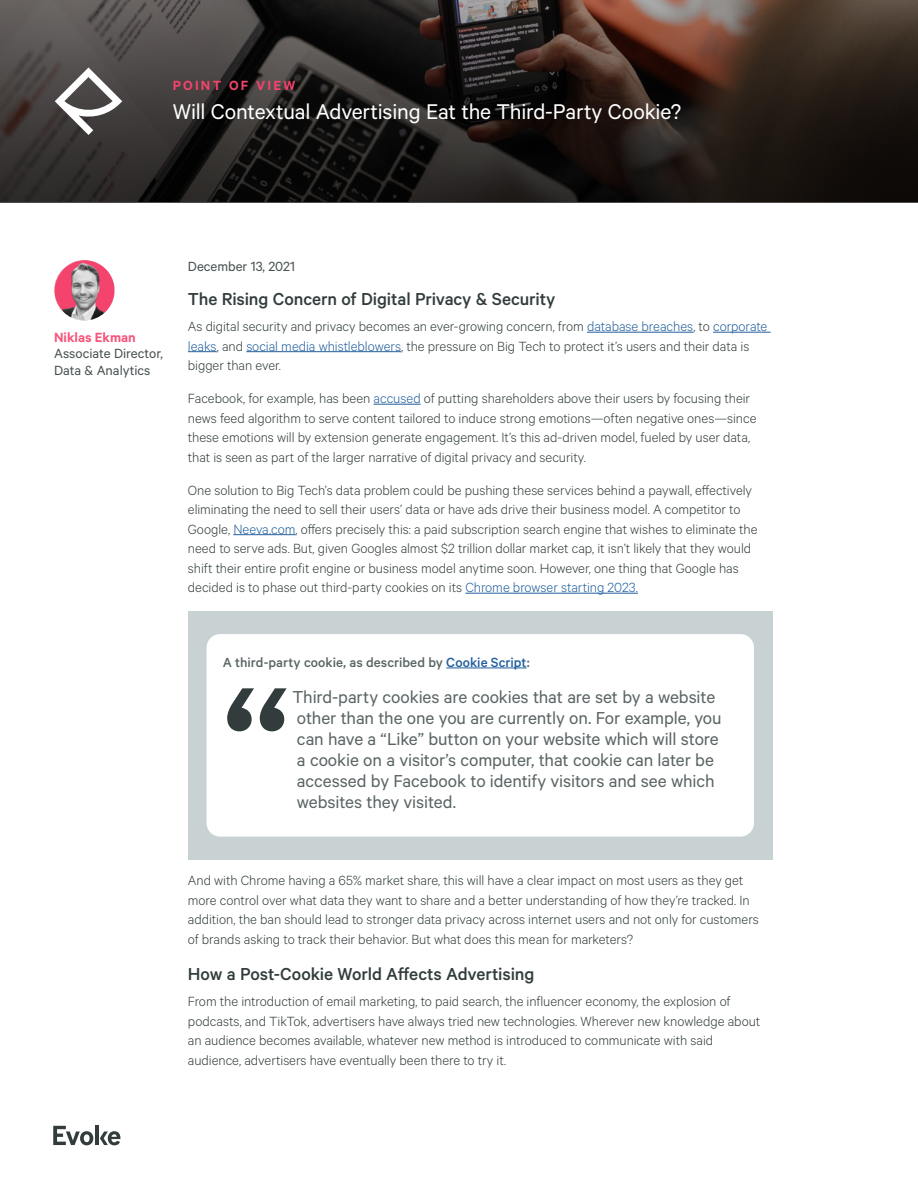
<style>
.page{position:relative;width:918px;height:1188px;background:#fff}
.page>*{position:absolute;margin:0;border:0;box-sizing:border-box;transform-origin:0 0}
.t1{font:500 180px "Calibre";color:#323c3c}
.t2{font:24px "Calibre";letter-spacing:-.01em;color:#fff}
.t3{font:19.5px/21px "Calibre";letter-spacing:-.005em;color:#5a6464}
.t4{font:500 19.5px "Calibre";letter-spacing:-.005em;color:#323c3c}
.t5{font:300 15px/19.5px "Calibre";letter-spacing:-.005em;color:#323c3c}
.t6{font:15px/16.5px "Calibre";color:#465050}
.t7{font:500 15px "Calibre";color:#5a6464}
.t8{font:600 15px "Calibre";letter-spacing:.15em;color:#f4436c}
.t9{font:600 15px "Calibre";color:#f5567b}
.s1{color:#215e9e}
</style>
<div class="page">
<img style="left:0;top:0;width:918px;height:203px">
<svg style="left:55px;top:67px;width:67px;height:68px"></svg>
<img style="left:54px;top:260px;width:60px;height:61px">
<hr style="left:587px;top:332px;width:106px;height:1px;background:#215e9e">
<hr style="left:713px;top:332px;width:58px;height:1px;background:#215e9e">
<svg style="left:188px;top:351px;width:29px;height:1px"></svg>
<hr style="left:246px;top:351px;width:155px;height:1px;background:#215e9e">
<hr style="left:374px;top:404px;width:47px;height:1px;background:#215e9e">
<hr style="left:233px;top:534px;width:63px;height:1px;background:#215e9e">
<hr style="left:465px;top:593px;width:173px;height:1px;background:#215e9e">
<svg style="left:53px;top:1126px;width:40px;height:19px"></svg>
<hr style="left:96px;top:1126px;width:3px;height:19px;background:#323c3c">
<svg style="left:100px;top:1131px;width:20px;height:14px"></svg>
<div style="left:188px;top:611px;width:585px;height:249px;background:#c8d2d2"></div>
<div style="left:207px;top:634px;width:547px;height:203px;background:#fff;border-radius:14px"></div>
<hr style="left:446px;top:668px;width:81px;height:1px;background:#215e9e">
<p class="t8" style="left:173px;top:76px;width:124px">POINT OF VIEW</p>
<h2 class="t2" style="left:173px;top:98px;width:510px">Will Contextual Advertising Eat the Third-Party Cookie?</h2>
<p class="t9" style="left:54px;top:328px;width:83px">Niklas Ekman</p>
<p class="t6" style="left:54px;top:345px;width:111px">Associate Director,<br>Data &amp; Analytics</p>
<p class="t6" style="left:188px;top:258px;width:109px">December 13, 2021</p>
<h3 class="t4" style="left:188px;top:287px;width:369px">The Rising Concern of Digital Privacy &amp; Security</h3>
<p class="t5" style="left:188px;top:316px;width:581px">As digital security and privacy becomes an ever-growing concern, from <span class="s1">database breaches</span>, to <span class="s1">corporate leaks</span>, and <span class="s1">social media whistleblowers</span>, the pressure on Big Tech to protect it’s users and their data is bigger than ever.</p>
<p class="t5" style="left:188px;top:388px;width:570px">Facebook, for example, has been <span class="s1">accused</span> of putting shareholders above their users by focusing their news feed algorithm to serve content tailored to induce strong emotions—often negative ones—since these emotions will by extension generate engagement. It’s this ad-driven model, fueled by user data, that is seen as part of the larger narrative of digital privacy and security.</p>
<p class="t5" style="left:188px;top:480px;width:571px">One solution to Big Tech’s data problem could be pushing these services behind a paywall, effectively eliminating the need to sell their users’ data or have ads drive their business model. A competitor to Google, <span class="s1">Neeva.com</span>, offers precisely this: a paid subscription search engine that wishes to eliminate the need to serve ads. But, given Googles almost $2 trillion dollar market cap, it isn’t likely that they would shift their entire profit engine or business model anytime soon. However, one thing that Google has decided is to phase out third-party cookies on its <span class="s1">Chrome browser starting 2023.</span></p>
<p class="t7" style="left:223px;top:653px;width:309px">A third-party cookie, as described by <span class="s1">Cookie Script</span>:</p>
<h1 class="t1" style="left:223px;top:638px;width:69px">“</h1>
<p class="t3" style="left:293px;top:686px;width:431px">Third-party cookies are cookies that are set by a website other than the one you are currently on. For example, you can have a “Like” button on your website which will store a cookie on a visitor’s computer, that cookie can later be accessed by Facebook to identify visitors and see which websites they visited.</p>
<p class="t5" style="left:188px;top:870px;width:572px">And with Chrome having a 65% market share, this will have a clear impact on most users as they get more control over what data they want to share and a better understanding of how they’re tracked. In addition, the ban should lead to stronger data privacy across internet users and not only for customers of brands asking to track their behavior. But what does this mean for marketers?</p>
<h3 class="t4" style="left:188px;top:962px;width:348px">How a Post-Cookie World Affects Advertising</h3>
<p class="t5" style="left:188px;top:991px;width:574px">From the introduction of email marketing, to paid search, the influencer economy, the explosion of podcasts, and TikTok, advertisers have always tried new technologies. Wherever new knowledge about an audience becomes available, whatever new method is introduced to communicate with said audience, advertisers have eventually been there to try it.</p>
</div>
